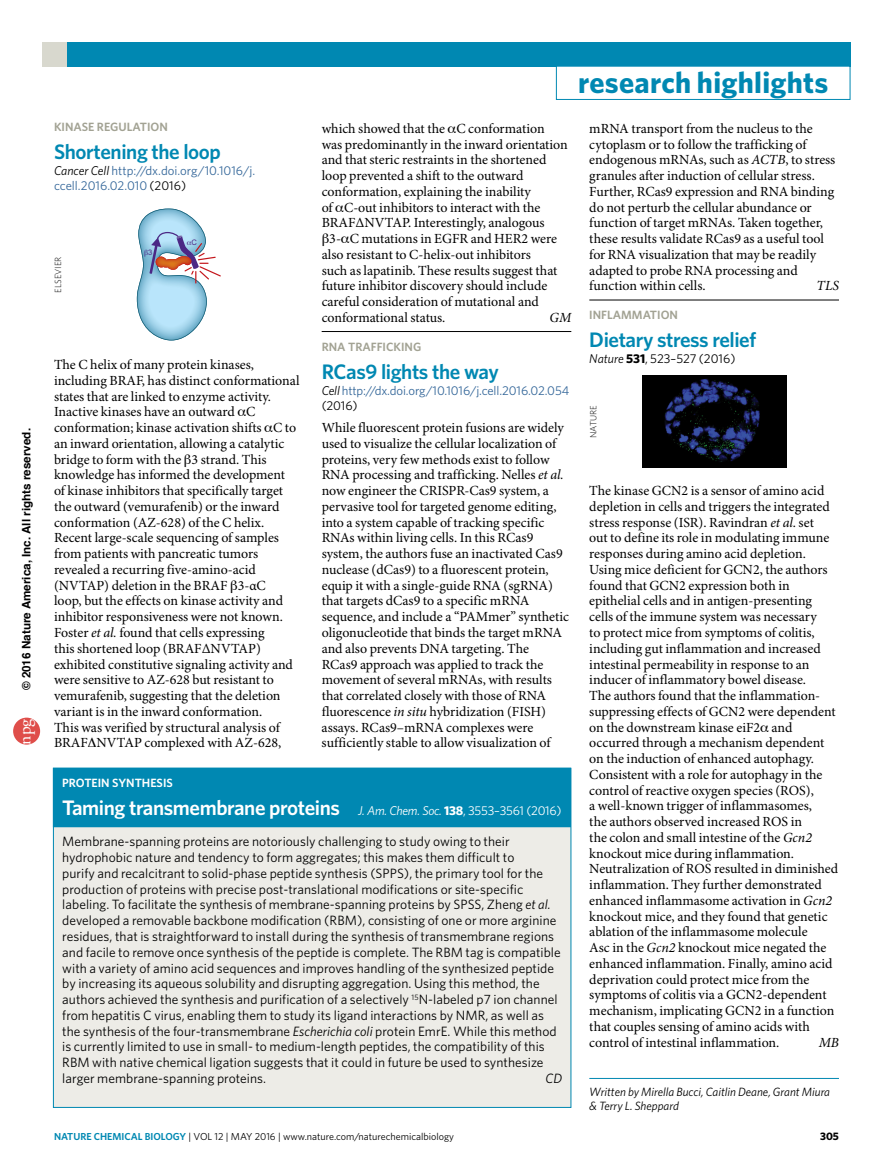
<style>
.page{position:relative;width:893px;height:1174px;background:#fff}
.page>*{position:absolute;margin:0;border:0;box-sizing:border-box;transform-origin:0 0}
.t1{font:700 30px "Whitney";letter-spacing:.01em;color:#0088b2}
.t2{font:600 21px "Whitney";letter-spacing:-.02em;color:#fff}
.t3{font:600 21px "Whitney";letter-spacing:-.02em;color:#0088b2}
.t4{font:17.55px "Adobe Garamond Pro";color:#fff}
.t5{font:13.95px/15.8px "Minion Pro";color:#000}
.t6{font:italic 13.95px "Minion Pro";color:#000}
.t7{font:13.5px/15.8px "Whitney";letter-spacing:.005em;color:#000}
.t8{font:italic 13.5px "Whitney";color:#000}
.t9{font:12.75px/15.8px "Whitney";letter-spacing:-.01em;color:#369}
.t10{font:12.75px "Whitney";letter-spacing:-.005em;color:#000}
.t11{font:italic 12px/14.2px "Whitney";color:#000}
.t12{font:600 12px "Whitney";color:#a2a293}
.t13{font:600 12px "Whitney";color:#fff}
.t14{font:700 11.7px "Helvetica";color:#000}
.t15{font:700 10.8px "Whitney";color:#000}
.t16{font:10.2px "Whitney";color:#000}
.t17{font:300 9px "Whitney";color:#000}
.t18{font:7.65px "Arial";color:#4b2885}
.s1{font-family:"Arial"}
.s2{font-style:italic;color:#000}
.s3{color:#000}
.s4{font-style:italic}
.s5{font-weight:400;font-style:italic;font-size:12.75px}
.s6{font-weight:700;font-size:12.75px}
.s7{font-weight:400;font-size:12.75px}
.s8{font-weight:700}
.s9{font-weight:600;color:#0088b2}
</style>
<div class="page">
<div style="left:43px;top:43px;width:807px;height:24px;background:#0088b2"></div>
<div style="left:43px;top:43px;width:24px;height:24px;background:#d8d8ce"></div>
<div style="left:556px;top:66px;width:294px;height:34px;border:1px solid #0088b2"></div>
<hr style="left:322px;top:331px;width:249px;height:1px;background:#000">
<hr style="left:589px;top:300px;width:250px;height:1px;background:#000">
<div style="left:53px;top:768px;width:518px;height:339px;background:#edece7"></div>
<div style="left:53px;top:768px;width:517px;height:58px;background:#0088b2"></div>
<div style="left:53px;top:768px;width:518px;height:59px;border:1px solid #0088b2"></div>
<hr style="left:589px;top:1078px;width:250px;height:1px;background:#0088b2">
<img style="left:642px;top:376px;width:144px;height:92px">
<div style="left:13px;top:717px;width:27px;height:27px;background:#df4e4a;border-radius:50%"></div>
<svg style="left:137px;top:208px;width:84px;height:132px"></svg>
<p class="t14" style="left:17px;top:690px;width:264px;rotate:-90deg">© 201<span class="s1">6</span> Nature America, Inc. All rights reserved.</p>
<p class="t4" style="left:14px;top:744px;width:28px;rotate:-90deg">npg</p>
<h1 class="t1" style="left:578px;top:62px;width:252px">research highlights</h1>
<p class="t12" style="left:54px;top:119px;width:115px">KINASE REGULATION</p>
<h2 class="t3" style="left:54px;top:138px;width:168px">Shortening the loop</h2>
<p class="t9" style="left:54px;top:162px;width:203px"><span class="s2">Cancer Cell</span> http://dx.doi.org/10.1016/j. ccell.2016.02.010 <span class="s3">(2016)</span></p>
<p class="t17" style="left:52px;top:292px;width:38px;rotate:-90deg">ELSEVIER</p>
<p class="t18" style="left:148px;top:247px;width:6px">3</p>
<p class="t18" style="left:191px;top:238px;width:7px">C</p>
<p class="t5" style="left:54px;top:357px;width:247px">The C helix of many protein kinases, including BRAF, has distinct conformational states that are linked to enzyme activity.<br>Inactive kinases have an outward C conformation; kinase activation shifts C to an inward orientation, allowing a catalytic bridge to form with the 3 strand. This knowledge has informed the development of kinase inhibitors that specifically target the outward (vemurafenib) or the inward conformation (AZ-628) of the C helix.<br>Recent large-scale sequencing of samples from patients with pancreatic tumors revealed a recurring five-amino-acid (NVTAP) deletion in the BRAF 3-αC<br>loop, but the effects on kinase activity and inhibitor responsiveness were not known.<br>Foster <span class="s4">et al.</span> found that cells expressing<br>this shortened loop (BRAF∆NVTAP) exhibited constitutive signaling activity and were sensitive to AZ-628 but resistant to vemurafenib, suggesting that the deletion variant is in the inward conformation.<br>This was verified by structural analysis of BRAF∆NVTAP complexed with AZ-628,</p>
<p class="t5" style="left:322px;top:121px;width:225px">which showed that the C conformation</p>
<p class="t5" style="left:322px;top:137px;width:248px">was predominantly in the inward orientation</p>
<p class="t5" style="left:322px;top:152px;width:226px">and that steric restraints in the shortened</p>
<p class="t5" style="left:322px;top:168px;width:203px">loop prevented a shift to the outward</p>
<p class="t5" style="left:322px;top:184px;width:211px">conformation, explaining the inability</p>
<p class="t5" style="left:322px;top:200px;width:220px">of C-out inhibitors to interact with the</p>
<p class="t5" style="left:322px;top:215px;width:225px">BRAF∆NVTAP. Interestingly, analogous</p>
<p class="t5" style="left:329px;top:231px;width:229px">3- C mutations in EGFR and HER2 were</p>
<p class="t5" style="left:322px;top:247px;width:211px">also resistant to C-helix-out inhibitors</p>
<p class="t5" style="left:322px;top:263px;width:237px">such as lapatinib. These results suggest that</p>
<p class="t5" style="left:322px;top:278px;width:227px">future inhibitor discovery should include</p>
<p class="t5" style="left:322px;top:294px;width:219px">careful consideration of mutational and</p>
<p class="t5" style="left:322px;top:310px;width:125px">conformational status.</p>
<p class="t6" style="left:550px;top:309px;width:23px">GM</p>
<p class="t12" style="left:322px;top:339px;width:101px">RNA TRAFFICKING</p>
<h2 class="t3" style="left:322px;top:357px;width:179px">RCas9 lights the way</h2>
<p class="t9" style="left:322px;top:382px;width:249px"><span class="s2">Cell</span> http://dx.doi.org/10.1016/j.cell.2016.02.054 <span class="s3">(2016)</span></p>
<p class="t5" style="left:322px;top:420px;width:249px">While fluorescent protein fusions are widely used to visualize the cellular localization of proteins, very few methods exist to follow RNA processing and trafficking. Nelles <span class="s4">et al. </span>now engineer the CRISPR-Cas9 system, a pervasive tool for targeted genome editing, into a system capable of tracking specific RNAs within living cells. In this RCas9 system, the authors fuse an inactivated Cas9 nuclease (dCas9) to a fluorescent protein, equip it with a single-guide RNA (sgRNA) that targets dCas9 to a specific mRNA sequence, and include a “PAMmer” synthetic oligonucleotide that binds the target mRNA and also prevents DNA targeting. The<br>RCas9 approach was applied to track the movement of several mRNAs, with results that correlated closely with those of RNA fluorescence <span class="s4">in situ</span> hybridization (FISH) assays. RCas9–mRNA complexes were sufficiently stable to allow visualization of</p>
<p class="t13" style="left:62px;top:774px;width:112px">PROTEIN SYNTHESIS</p>
<h2 class="t2" style="left:62px;top:793px;width:501px">Taming transmembrane proteins <span class="s5">J. Am. Chem. Soc.</span> <span class="s6">138</span><span class="s7">, 3553–3561 (2016)</span></h2>
<p class="t7" style="left:62px;top:833px;width:500px">Membrane-spanning proteins are notoriously challenging to study owing to their hydrophobic nature and tendency to form aggregates; this makes them difficult to<br>purify and recalcitrant to solid-phase peptide synthesis (SPPS), the primary tool for the production of proteins with precise post-translational modifications or site-specific labeling. To facilitate the synthesis of membrane-spanning proteins by SPSS, Zheng <span class="s4">et al. </span>developed a removable backbone modification (RBM), consisting of one or more arginine residues, that is straightforward to install during the synthesis of transmembrane regions and facile to remove once synthesis of the peptide is complete. The RBM tag is compatible with a variety of amino acid sequences and improves handling of the synthesized peptide by increasing its aqueous solubility and disrupting aggregation. Using this method, the authors achieved the synthesis and purification of a selectively <sup>15</sup>N-labeled p7 ion channel from hepatitis C virus, enabling them to study its ligand interactions by NMR, as well as the synthesis of the four-transmembrane <span class="s4">Escherichia coli</span> protein EmrE. While this method is currently limited to use in small- to medium-length peptides, the compatibility of this RBM with native chemical ligation suggests that it could in future be used to synthesize larger membrane-spanning proteins.</p>
<p class="t8" style="left:545px;top:1069px;width:18px">CD</p>
<p class="t5" style="left:589px;top:121px;width:248px">mRNA transport from the nucleus to the cytoplasm or to follow the trafficking of endogenous mRNAs, such as <span class="s4">ACTB</span>, to stress granules after induction of cellular stress.<br>Further, RCas9 expression and RNA binding do not perturb the cellular abundance or function of target mRNAs. Taken together, these results validate RCas9 as a useful tool for RNA visualization that may be readily adapted to probe RNA processing and function within cells.</p>
<p class="t6" style="left:817px;top:277px;width:24px">TLS</p>
<p class="t12" style="left:589px;top:307px;width:90px">INFLAMMATION</p>
<h2 class="t3" style="left:589px;top:326px;width:168px">Dietary stress relief</h2>
<p class="t10" style="left:589px;top:350px;width:148px"><span class="s4">Nature</span> <span class="s8">531</span>, 523–527 (2016)</p>
<p class="t17" style="left:587px;top:438px;width:34px;rotate:-90deg">NATURE</p>
<p class="t5" style="left:589px;top:483px;width:250px">The kinase GCN2 is a sensor of amino acid depletion in cells and triggers the integrated stress response (ISR). Ravindran <span class="s4">et al</span>. set<br>out to define its role in modulating immune responses during amino acid depletion.<br>Using mice deficient for GCN2, the authors found that GCN2 expression both in epithelial cells and in antigen-presenting cells of the immune system was necessary<br>to protect mice from symptoms of colitis, including gut inflammation and increased intestinal permeability in response to an inducer of inflammatory bowel disease.<br>The authors found that the inflammation&shy;suppressing effects of GCN2 were dependent on the downstream kinase eiF2 and occurred through a mechanism dependent on the induction of enhanced autophagy.<br>Consistent with a role for autophagy in the control of reactive oxygen species (ROS),<br>a well-known trigger of inflammasomes,<br>the authors observed increased ROS in<br>the colon and small intestine of the <span class="s4">Gcn2 </span>knockout mice during inflammation.<br>Neutralization of ROS resulted in diminished inflammation. They further demonstrated enhanced inflammasome activation in <span class="s4">Gcn2 </span>knockout mice, and they found that genetic ablation of the inflammasome molecule<br>Asc in the <span class="s4">Gcn2</span> knockout mice negated the enhanced inflammation. Finally, amino acid deprivation could protect mice from the symptoms of colitis via a GCN2-dependent mechanism, implicating GCN2 in a function that couples sensing of amino acids with control of intestinal inflammation.</p>
<p class="t6" style="left:819px;top:1033px;width:22px">MB</p>
<p class="t11" style="left:589px;top:1084px;width:242px">Written by Mirella Bucci, Caitlin Deane, Grant Miura &amp; Terry L. Sheppard</p>
<p class="t16" style="left:54px;top:1129px;width:402px"><span class="s9">NATURE CHEMICAL BIOLOGY</span> | VOL 12 | MAY 2016 | www.nature.com/naturechemicalbiology</p>
<p class="t15" style="left:820px;top:1129px;width:20px">305</p>
</div>
